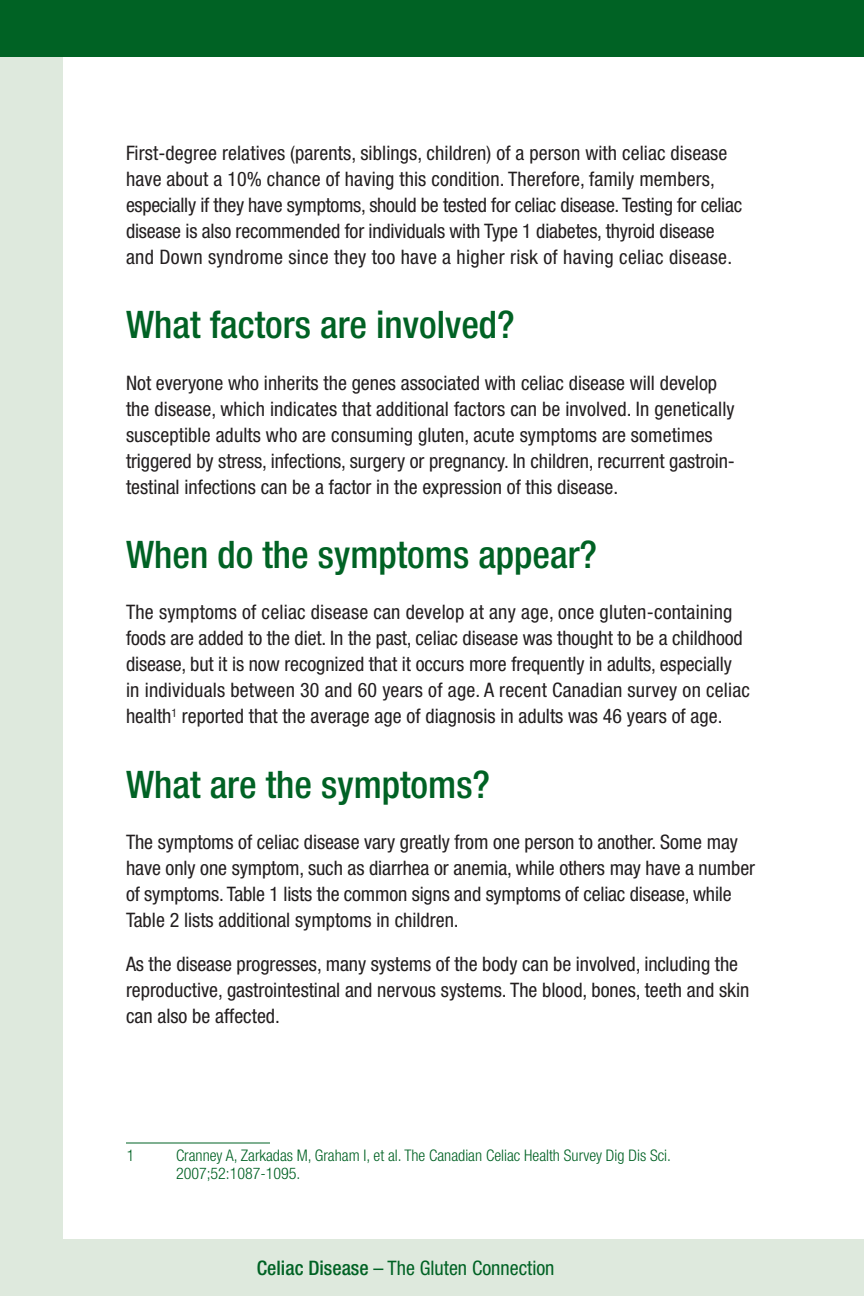
<style>
.page{position:relative;width:864px;height:1296px;background:#dee9dd}
.page>*{position:absolute;margin:0;border:0;box-sizing:border-box;transform-origin:0 0}
.titre{font:500 condensed 38px "Helvetica Neue";color:#006224}
.Body{font:condensed 20px/26px "Helvetica Neue";color:#231f20}
.t1{font:condensed 20px "Helvetica Neue";color:#006224}
.footnote{font:300 condensed 16px/18px "Helvetica Neue";color:#006224}
.s1{font-weight:500}
</style>
<div class="page">
<div style="left:64px;top:8px;width:800px;height:1230px;background:#fff"></div>
<div style="left:0;top:0;width:864px;height:57px;background:#006224"></div>
<hr style="left:126px;top:1143px;width:144px;height:1px;background:#006224">
<p class="Body" style="left:126px;top:140px;width:618px">First-degree relatives (parents, siblings, children) of a person with celiac disease have about a 10% chance of having this condition. Therefore, family members, especially if they have symptoms, should be tested for celiac disease. Testing for celiac disease is also recommended for individuals with Type 1 diabetes, thyroid disease and Down syndrome since they too have a higher risk of having celiac disease.</p>
<p class="titre" style="left:126px;top:302px;width:390px">What factors are involved?</p>
<p class="Body" style="left:126px;top:369px;width:611px">Not everyone who inherits the genes associated with celiac disease will develop the disease, which indicates that additional factors can be involved. In genetically susceptible adults who are consuming gluten, acute symptoms are sometimes triggered by stress, infections, surgery or pregnancy. In children, recurrent gastroin&shy;testinal infections can be a factor in the expression of this disease.</p>
<p class="titre" style="left:126px;top:532px;width:473px">When do the symptoms appear?</p>
<p class="Body" style="left:126px;top:599px;width:626px">The symptoms of celiac disease can develop at any age, once gluten-containing foods are added to the diet. In the past, celiac disease was thought to be a childhood disease, but it is now recognized that it occurs more frequently in adults, especially in individuals between 30 and 60 years of age. A recent Canadian survey on celiac health<sup>1</sup> reported that the average age of diagnosis in adults was 46 years of age.</p>
<p class="titre" style="left:126px;top:762px;width:366px">What are the symptoms?</p>
<p class="Body" style="left:126px;top:829px;width:631px">The symptoms of celiac disease vary greatly from one person to another. Some may have only one symptom, such as diarrhea or anemia, while others may have a number of symptoms. Table 1 lists the common signs and symptoms of celiac disease, while Table 2 lists additional symptoms in children.</p>
<p class="Body" style="left:126px;top:951px;width:625px">As the disease progresses, many systems of the body can be involved, including the reproductive, gastrointestinal and nervous systems. The blood, bones, teeth and skin can also be affected.</p>
<p class="footnote" style="left:127px;top:1146px;width:9px">1</p>
<p class="footnote" style="left:176px;top:1146px;width:497px">Cranney A, Zarkadas M, Graham I, et al. The Canadian Celiac Health Survey Dig Dis Sci.<br>2007;52:1087-1095.</p>
<p class="t1" style="left:257px;top:1256px;width:299px"><span class="s1">Celiac Disease</span> – The Gluten Connection</p>
</div>
